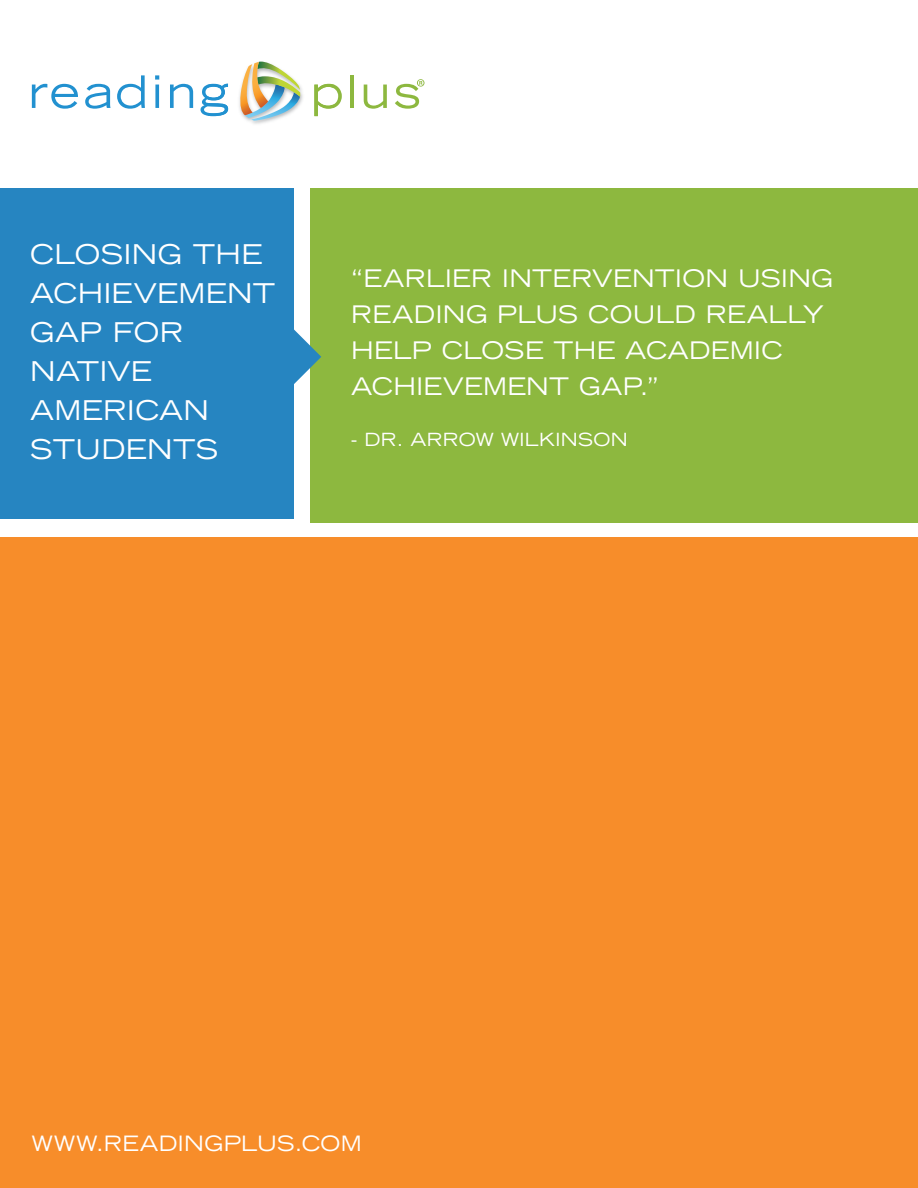
<style>
.page{position:relative;width:918px;height:1188px;background:#fff}
.page>*{position:absolute;margin:0;border:0;box-sizing:border-box;transform-origin:0 0}
.t1{font:expanded 27px/39px "Trade Gothic LH";letter-spacing:.015em;color:#fff}
.t2{font:expanded 24px/36px "Trade Gothic LH";letter-spacing:.015em;color:#fff}
.t3{font:expanded 21px "Trade Gothic LH";letter-spacing:.02em;color:#fff}
.t4{font:expanded 18px "Trade Gothic LH";letter-spacing:.015em;color:#fff}
</style>
<div class="page">
<div style="left:310px;top:188px;width:608px;height:335px;background:#8db83f"></div>
<div style="left:0;top:538px;width:918px;height:650px;background:#f78d2a"></div>
<div style="left:0;top:188px;width:294px;height:330px;background:#2685c1"></div>
<svg style="left:294px;top:329px;width:27px;height:55px"></svg>
<svg style="left:32px;top:84px;width:46px;height:25px"></svg>
<svg style="left:85px;top:84px;width:25px;height:25px"></svg>
<svg style="left:117px;top:75px;width:28px;height:34px"></svg>
<svg style="left:155px;top:85px;width:4px;height:23px"></svg>
<svg style="left:155px;top:75px;width:4px;height:5px"></svg>
<svg style="left:170px;top:84px;width:23px;height:24px"></svg>
<svg style="left:201px;top:84px;width:7px;height:32px"></svg>
<svg style="left:335px;top:85px;width:7px;height:23px"></svg>
<hr style="left:350px;top:75px;width:4px;height:33px;background:#8db83f">
<svg style="left:364px;top:85px;width:23px;height:24px"></svg>
<svg style="left:395px;top:79px;width:29px;height:30px"></svg>
<img style="left:210px;top:61px;width:121px;height:63px">
<img style="left:208px;top:84px;width:20px;height:32px">
<img style="left:314px;top:84px;width:21px;height:32px">
<svg style="left:239px;top:62px;width:61px;height:59px"></svg>
<p class="t1" style="left:30px;top:234px;width:247px">CLOSING THE<br>ACHIEVEMENT<br>GAP FOR<br>NATIVE<br>AMERICAN<br>STUDENTS</p>
<p class="t2" style="left:351px;top:260px;width:483px">“EARLIER INTERVENTION USING<br>READING PLUS COULD REALLY<br>HELP CLOSE THE ACADEMIC<br>ACHIEVEMENT GAP.”</p>
<p class="t4" style="left:351px;top:428px;width:278px">- DR. ARROW WILKINSON</p>
<p class="t3" style="left:32px;top:1130px;width:332px">WWW.READINGPLUS.COM</p>
</div>
